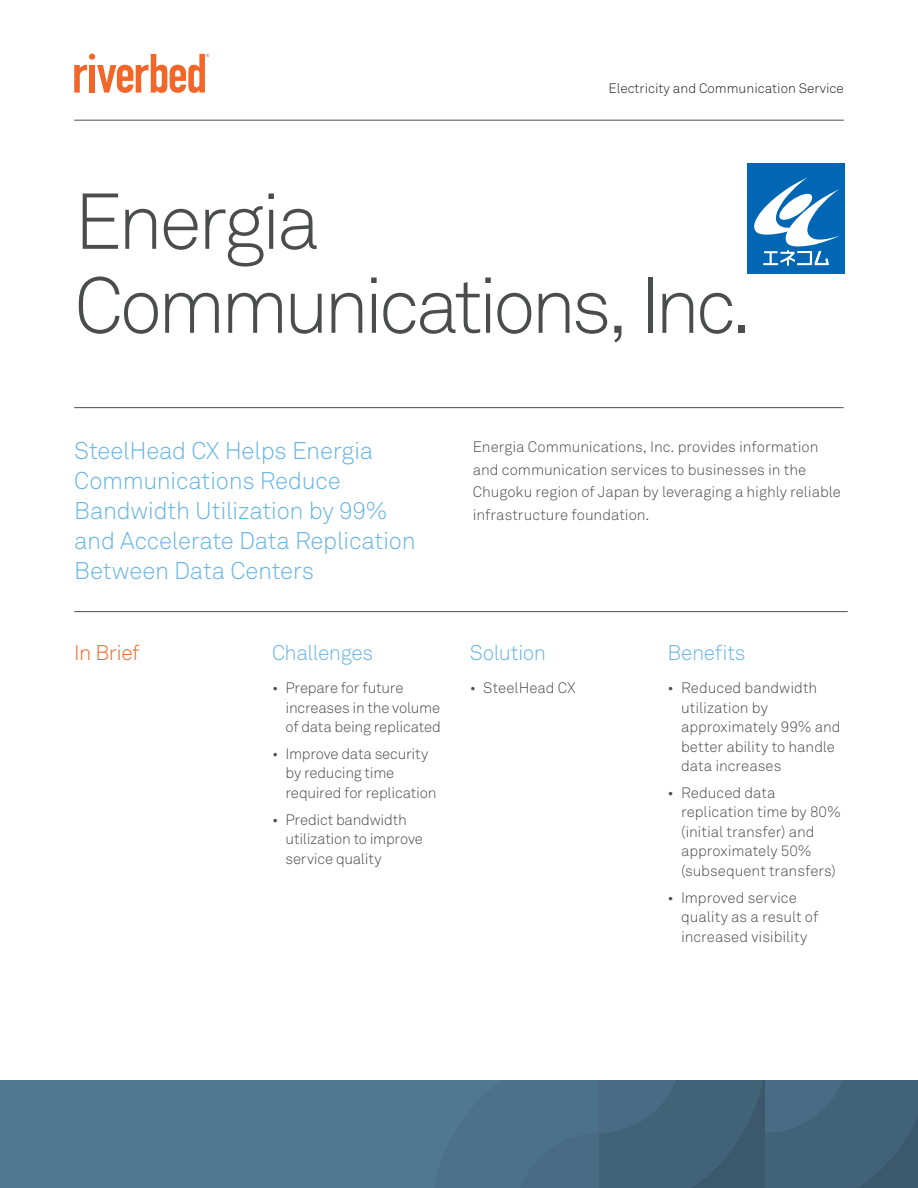
<style>
.page{position:relative;width:918px;height:1188px;background:#fff}
.page>*{position:absolute;margin:0;border:0;box-sizing:border-box;transform-origin:0 0}
.t1{font:300 78px/84px "Akkurat Pro";letter-spacing:-.06em;color:#4b4c4d}
.t2{font:300 24px/30px "Akkurat Pro";letter-spacing:-.015em;color:#69b5e4}
.t3{font:300 21px "Akkurat Pro";letter-spacing:-.02em;color:#69b5e4}
.t4{font:300 21px "Akkurat Pro";letter-spacing:-.025em;color:#f26729}
.t5{font:300 15px/19.5px "Akkurat Pro";letter-spacing:-.005em;color:#4b4c4d}
.t6{font:300 13.5px "Akkurat Pro";color:#231f20}
</style>
<div class="page">
<hr style="left:74px;top:120px;width:770px;height:1px;background:#4b4c4d">
<div style="left:0;top:1080px;width:918px;height:108px;background:#517891"></div>
<svg style="left:520px;top:1080px;width:398px;height:108px"></svg>
<svg style="left:74px;top:54px;width:135px;height:39px"></svg>
<hr style="left:74px;top:407px;width:770px;height:1px;background:#4b4c4d">
<hr style="left:74px;top:611px;width:774px;height:1px;background:#4b4c4d">
<div style="left:747px;top:163px;width:97px;height:111px;background:#0166b3"></div>
<svg style="left:754px;top:177px;width:85px;height:89px"></svg>
<p class="t6" style="left:608px;top:80px;width:237px">Electricity and Communication Service</p>
<h1 class="t1" style="left:74px;top:180px;width:680px">Energia<br>Communications, Inc.</h1>
<h2 class="t2" style="left:74px;top:436px;width:343px">SteelHead CX Helps Energia<br>Communications Reduce<br>Bandwidth Utilization by 99% and Accelerate Data Replication<br>Between Data Centers</h2>
<p class="t5" style="left:473px;top:436px;width:370px;line-height:22.5px">Energia Communications, Inc. provides information and communication services to businesses in the Chugoku region of Japan by leveraging a highly reliable infrastructure foundation.</p>
<h3 class="t4" style="left:74px;top:640px;width:67px">In Brief</h3>
<h3 class="t3" style="left:272px;top:640px;width:103px">Challenges</h3>
<p class="t5" style="left:286px;top:678px;width:157px;text-indent:-14px">• Prepare for future increases in the volume of data being replicated</p>
<p class="t5" style="left:286px;top:744px;width:152px;text-indent:-14px">• Improve data security by reducing time required for replication</p>
<p class="t5" style="left:286px;top:810px;width:139px;text-indent:-14px">• Predict bandwidth utilization to improve service quality</p>
<h3 class="t3" style="left:470px;top:640px;width:78px">Solution</h3>
<p class="t5" style="left:470px;top:678px;width:107px">• SteelHead CX</p>
<h3 class="t3" style="left:668px;top:640px;width:80px">Benefits</h3>
<p class="t5" style="left:681px;top:678px;width:161px;text-indent:-14px">• Reduced bandwidth utilization by approximately 99% and better ability to handle data increases</p>
<p class="t5" style="left:681px;top:783px;width:161px;text-indent:-14px">• Reduced data replication time by 80% (initial transfer) and approximately 50% (subsequent transfers)</p>
<p class="t5" style="left:681px;top:888px;width:139px;text-indent:-14px">• Improved service quality as a result of increased visibility</p>
</div>
